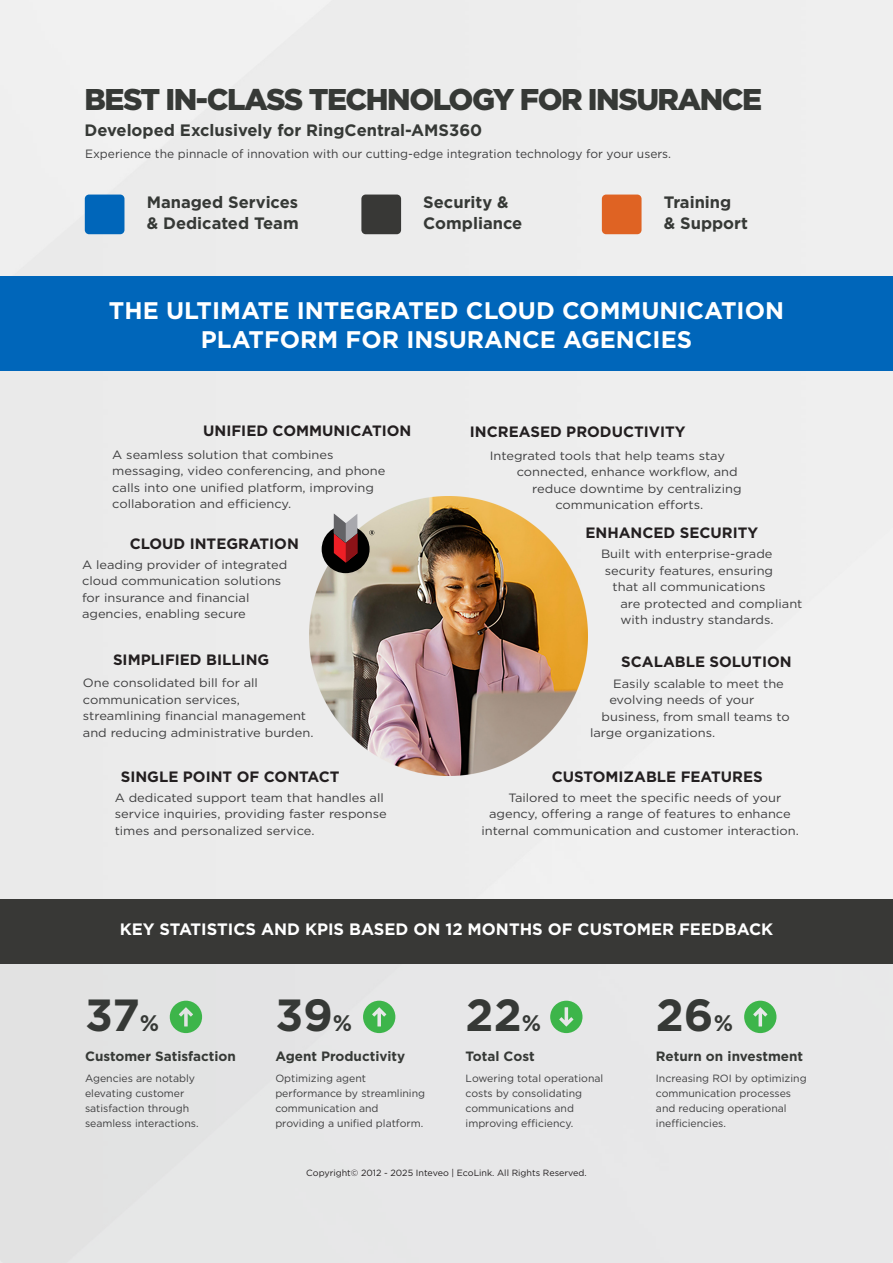
<style>
.page{position:relative;width:893px;height:1263px;background:#ececec}
.page>*{position:absolute;margin:0;border:0;box-sizing:border-box;transform-origin:0 0}
.t1{font:700 45px "Gotham";letter-spacing:-.005em;color:#363936}
.t2{font:900 30px "Gotham";letter-spacing:-.05em;color:#363936}
.t3{font:700 24px/28.8px "Gotham";color:#fff;text-align:center}
.t4{font:700 16.5px "Gotham";color:#363936}
.t5{font:700 16.5px "Gotham";color:#fff}
.Wheel_Title_Left_Side{font:700 15px "Gotham";color:#231f20}
.Wheel_Title_Right_Side{font:700 15px "Gotham";color:#231f20}
.t6{font:700 13.5px "Gotham";color:#363936}
.Wheel_Descriptions_Left_Side{font:12px/16.5px "Gotham";color:#3e3e3f;scale:1.07 1}
.Wheel_Descriptions_Right_Side{font:12px "Gotham";color:#3e3e3f;scale:1.07 1}
.Wheel_Descriptions_Left_Side-2{font:12px "Gotham";color:#3e3e3f}
.t7{font:10.5px/15px "Gotham";color:#3e3e3f}
.t8{font:9px "Gotham";color:#231f20}
.s1{font-size:22.5px}
</style>
<div class="page">
<div style="left:0;top:899px;width:893px;height:64px;background:#383836"></div>
<div style="left:0;top:276px;width:893px;height:95px;background:#0066ba"></div>
<div style="left:85px;top:195px;width:39px;height:39px;background:#0066ba;border-radius:4px"></div>
<div style="left:361px;top:195px;width:40px;height:39px;background:#383836;border-radius:4px"></div>
<div style="left:602px;top:195px;width:39px;height:39px;background:#df6323;border-radius:4px"></div>
<svg style="left:170px;top:1001px;width:32px;height:32px"></svg>
<svg style="left:363px;top:1001px;width:32px;height:32px"></svg>
<svg style="left:550px;top:1001px;width:32px;height:32px"></svg>
<svg style="left:744px;top:1001px;width:32px;height:32px"></svg>
<img style="left:309px;top:497px;width:279px;height:278px">
<div style="left:322px;top:525px;width:48px;height:48px;background:#000;border-radius:50%"></div>
<svg style="left:334px;top:513px;width:24px;height:50px"></svg>
<svg style="left:369px;top:530px;width:5px;height:5px"></svg>
<p class="t2" style="left:85px;top:79px;width:679px">BEST IN-CLASS TECHNOLOGY FOR INSURANCE</p>
<p class="t4" style="left:85px;top:119px;width:399px">Developed Exclusively for RingCentral-AMS360</p>
<p class="Wheel_Descriptions_Left_Side-2" style="left:85px;top:146px;width:588px">Experience the pinnacle of innovation with our cutting-edge integration technology for your users.</p>
<p class="t4" style="left:147px;top:191px;width:153px">Managed Services</p>
<p class="t4" style="left:147px;top:212px;width:153px">&amp; Dedicated Team</p>
<p class="t4" style="left:423px;top:191px;width:87px">Security &amp;</p>
<p class="t4" style="left:423px;top:212px;width:101px">Compliance</p>
<p class="t4" style="left:664px;top:191px;width:69px">Training</p>
<p class="t4" style="left:664px;top:212px;width:86px">&amp; Support</p>
<p class="t3" style="left:109px;top:296px;width:677px">THE ULTIMATE INTEGRATED CLOUD COMMUNICATION<br>PLATFORM FOR INSURANCE AGENCIES</p>
<p class="Wheel_Title_Left_Side" style="left:203px;top:421px;width:210px">UNIFIED COMMUNICATION</p>
<p class="Wheel_Descriptions_Left_Side" style="left:112px;top:446px;width:257px">A seamless solution that combines messaging, video conferencing, and phone calls into one unified platform, improving collaboration and efficiency.</p>
<p class="Wheel_Title_Left_Side" style="left:130px;top:534px;width:171px">CLOUD INTEGRATION</p>
<p class="Wheel_Descriptions_Left_Side" style="left:82px;top:556px;width:193px">A leading provider of integrated cloud communication solutions for insurance and financial agencies, enabling secure</p>
<p class="Wheel_Title_Left_Side" style="left:113px;top:649px;width:158px">SIMPLIFIED BILLING</p>
<p class="Wheel_Descriptions_Left_Side" style="left:83px;top:675px;width:217px">One consolidated bill for all communication services, streamlining financial management and reducing administrative burden.</p>
<p class="Wheel_Title_Left_Side" style="left:121px;top:766px;width:220px">SINGLE POINT OF CONTACT</p>
<p class="Wheel_Descriptions_Left_Side" style="left:115px;top:789px;width:256px">A dedicated support team that handles all service inquiries, providing faster response times and personalized service.</p>
<p class="Wheel_Title_Right_Side" style="left:470px;top:422px;width:217px">INCREASED PRODUCTIVITY</p>
<p class="Wheel_Descriptions_Right_Side" style="left:490px;top:448px;width:221px">Integrated tools that help teams stay</p>
<p class="Wheel_Descriptions_Right_Side" style="left:517px;top:464px;width:208px">connected, enhance workflow, and</p>
<p class="Wheel_Descriptions_Right_Side" style="left:532px;top:481px;width:197px">reduce downtime by centralizing</p>
<p class="Wheel_Descriptions_Right_Side" style="left:555px;top:497px;width:140px">communication efforts.</p>
<p class="Wheel_Title_Right_Side" style="left:585px;top:523px;width:174px">ENHANCED SECURITY</p>
<p class="Wheel_Descriptions_Right_Side" style="left:601px;top:546px;width:162px">Built with enterprise-grade</p>
<p class="Wheel_Descriptions_Right_Side" style="left:605px;top:563px;width:159px">security features, ensuring</p>
<p class="Wheel_Descriptions_Right_Side" style="left:613px;top:579px;width:144px">that all communications</p>
<p class="Wheel_Descriptions_Right_Side" style="left:620px;top:596px;width:172px">are protected and compliant</p>
<p class="Wheel_Descriptions_Right_Side" style="left:620px;top:612px;width:145px">with industry standards.</p>
<p class="Wheel_Title_Right_Side" style="left:621px;top:652px;width:172px">SCALABLE SOLUTION</p>
<p class="Wheel_Descriptions_Right_Side" style="left:613px;top:676px;width:161px">Easily scalable to meet the</p>
<p class="Wheel_Descriptions_Right_Side" style="left:609px;top:692px;width:137px">evolving needs of your</p>
<p class="Wheel_Descriptions_Right_Side" style="left:602px;top:709px;width:177px">business, from small teams to</p>
<p class="Wheel_Descriptions_Right_Side" style="left:590px;top:725px;width:119px">large organizations.</p>
<p class="Wheel_Title_Right_Side" style="left:552px;top:766px;width:212px">CUSTOMIZABLE FEATURES</p>
<p class="Wheel_Descriptions_Right_Side" style="left:508px;top:790px;width:256px">Tailored to meet the specific needs of your</p>
<p class="Wheel_Descriptions_Right_Side" style="left:489px;top:806px;width:283px">agency, offering a range of features to enhance</p>
<p class="Wheel_Descriptions_Right_Side" style="left:481px;top:823px;width:298px">internal communication and customer interaction.</p>
<p class="t5" style="left:120px;top:918px;width:655px">KEY STATISTICS AND KPIS BASED ON 12 MONTHS OF CUSTOMER FEEDBACK</p>
<p class="t1" style="left:85px;top:985px;width:76px">37<span class="s1">%</span></p>
<p class="t6" style="left:85px;top:1047px;width:152px">Customer Satisfaction</p>
<p class="t7" style="left:85px;top:1070px;width:115px">Agencies are notably elevating customer satisfaction through seamless interactions.</p>
<p class="t1" style="left:275px;top:985px;width:78px">39<span class="s1">%</span></p>
<p class="t6" style="left:275px;top:1047px;width:131px">Agent Productivity</p>
<p class="t7" style="left:275px;top:1070px;width:151px">Optimizing agent performance by streamlining communication and providing a unified platform.</p>
<p class="t1" style="left:466px;top:985px;width:77px">22<span class="s1">%</span></p>
<p class="t6" style="left:466px;top:1047px;width:71px">Total Cost</p>
<p class="t7" style="left:466px;top:1070px;width:139px">Lowering total operational costs by consolidating communications and improving efficiency.</p>
<p class="t8" style="left:306px;top:1167px;width:282px">Copyright© 2012 - 2025 Inteveo | EcoLink. All Rights Reserved.</p>
<p class="t1" style="left:656px;top:985px;width:79px">26<span class="s1">%</span></p>
<p class="t6" style="left:656px;top:1047px;width:149px">Return on investment</p>
<p class="t7" style="left:656px;top:1070px;width:152px">Increasing ROI by optimizing communication processes and reducing operational inefficiencies.</p>
</div>
